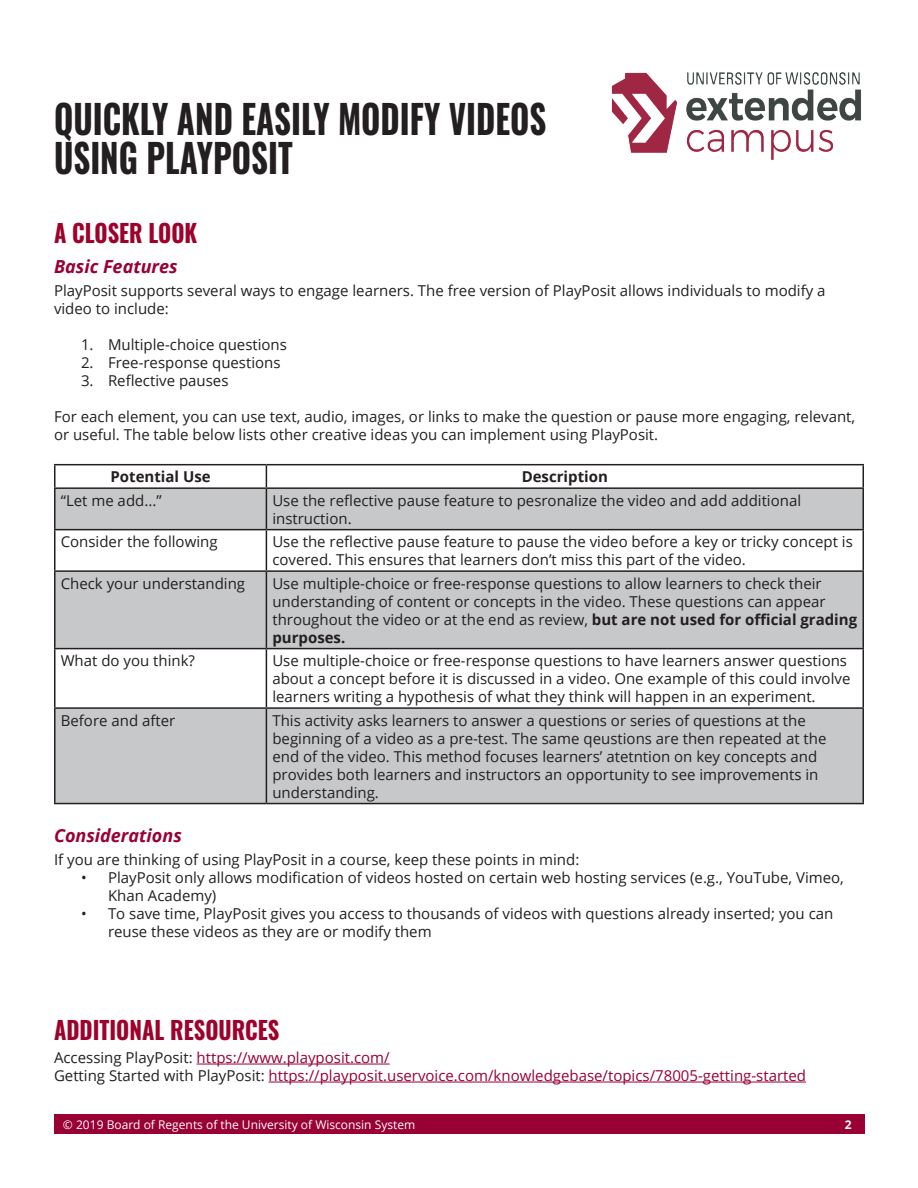
<style>
.page{position:relative;width:918px;height:1188px;background:#fff}
.page>*{position:absolute;margin:0;border:0;box-sizing:border-box;transform-origin:0 0}
.t1{font:700 39.6px/39.6px "Oswald";color:#231f20;scale:.83 1}
.Header_1{font:700 24.75px "Oswald";color:#9e022b;scale:.91 1}
.Header_2{font:italic 700 18px "Open Sans";color:#903}
.Paragraph_Style_1{font:15px/18px "Open Sans";color:#231f20}
.Paragraph_Style_1-2{font:15px "Open Sans";color:#903}
.t2{font:700 15px "Open Sans";color:#231f20}
.t3{font:12px "Open Sans";color:#fff}
.t4{font:700 12px "Open Sans";color:#fff}
.s1{font-weight:700}
.s2{color:#231f20}
</style>
<div class="page">
<img style="left:611px;top:72px;width:250px;height:88px">
<div style="left:54px;top:1114px;width:810px;height:20px;background:#903"></div>
<hr style="left:197px;top:1064px;width:193px;height:1px;background:#903">
<hr style="left:269px;top:1082px;width:537px;height:1px;background:#903">
<svg style="left:56px;top:489px;width:806px;height:314px;fill:#c7c8ca"></svg>
<hr style="left:54px;top:464px;width:212px;height:1px;background:#231f20">
<hr style="left:54px;top:465px;width:2px;height:22px;background:#231f20">
<hr style="left:266px;top:464px;width:598px;height:1px;background:#231f20">
<svg style="left:266px;top:465px;width:1px;height:22px"></svg>
<hr style="left:862px;top:465px;width:2px;height:22px;background:#231f20">
<hr style="left:54px;top:487px;width:212px;height:2px;background:#231f20">
<hr style="left:54px;top:489px;width:2px;height:40px;background:#231f20">
<hr style="left:266px;top:487px;width:598px;height:2px;background:#231f20">
<hr style="left:266px;top:489px;width:1px;height:40px;background:#231f20">
<hr style="left:862px;top:489px;width:2px;height:40px;background:#231f20">
<hr style="left:54px;top:529px;width:212px;height:1px;background:#231f20">
<hr style="left:54px;top:530px;width:2px;height:40px;background:#231f20">
<hr style="left:266px;top:529px;width:598px;height:1px;background:#231f20">
<hr style="left:266px;top:530px;width:1px;height:40px;background:#231f20">
<hr style="left:862px;top:530px;width:2px;height:40px;background:#231f20">
<hr style="left:54px;top:570px;width:212px;height:2px;background:#231f20">
<hr style="left:54px;top:572px;width:2px;height:76px;background:#231f20">
<hr style="left:266px;top:570px;width:598px;height:2px;background:#231f20">
<hr style="left:266px;top:572px;width:1px;height:76px;background:#231f20">
<hr style="left:862px;top:572px;width:2px;height:76px;background:#231f20">
<hr style="left:54px;top:648px;width:212px;height:1px;background:#231f20">
<hr style="left:54px;top:649px;width:2px;height:58px;background:#231f20">
<hr style="left:266px;top:648px;width:598px;height:1px;background:#231f20">
<hr style="left:266px;top:649px;width:1px;height:58px;background:#231f20">
<hr style="left:862px;top:649px;width:2px;height:58px;background:#231f20">
<hr style="left:54px;top:707px;width:212px;height:2px;background:#231f20">
<hr style="left:54px;top:709px;width:2px;height:94px;background:#231f20">
<hr style="left:266px;top:707px;width:598px;height:2px;background:#231f20">
<hr style="left:266px;top:709px;width:1px;height:94px;background:#231f20">
<hr style="left:862px;top:709px;width:2px;height:94px;background:#231f20">
<hr style="left:54px;top:803px;width:212px;height:1px;background:#231f20">
<hr style="left:266px;top:803px;width:598px;height:1px;background:#231f20">
<p class="t1" style="left:54px;top:101px;width:595px">QUICKLY AND EASILY MODIFY VIDEOS<br>USING PLAYPOSIT</p>
<p class="Header_1" style="left:54px;top:220px;width:159px">A CLOSER LOOK</p>
<p class="Header_2" style="left:54px;top:254px;width:125px">Basic Features</p>
<p class="Paragraph_Style_1" style="left:54px;top:281px;width:773px">PlayPosit supports several ways to engage learners. The free version of PlayPosit allows individuals to modify a</p>
<p class="Paragraph_Style_1" style="left:54px;top:299px;width:116px">video to include:</p>
<p class="Paragraph_Style_1" style="left:81px;top:335px;width:208px">1. Multiple-choice questions</p>
<p class="Paragraph_Style_1" style="left:81px;top:353px;width:201px">2. Free-response questions</p>
<p class="Paragraph_Style_1" style="left:81px;top:371px;width:149px">3. Reflective pauses</p>
<p class="Paragraph_Style_1" style="left:54px;top:407px;width:803px">For each element, you can use text, audio, images, or links to make the question or pause more engaging, relevant, or useful. The table below lists other creative ideas you can implement using PlayPosit.</p>
<p class="t2" style="left:110px;top:466px;width:102px">Potential Use</p>
<p class="t2" style="left:522px;top:466px;width:88px">Description</p>
<p class="Paragraph_Style_1" style="left:61px;top:491px;width:102px">“Let me add...”</p>
<p class="Paragraph_Style_1" style="left:272px;top:491px;width:530px">Use the reflective pause feature to pesronalize the video and add additional instruction.</p>
<p class="Paragraph_Style_1" style="left:61px;top:532px;width:158px">Consider the following</p>
<p class="Paragraph_Style_1" style="left:272px;top:532px;width:582px">Use the reflective pause feature to pause the video before a key or tricky concept is covered. This ensures that learners don’t miss this part of the video.</p>
<p class="Paragraph_Style_1" style="left:61px;top:574px;width:186px">Check your understanding</p>
<p class="Paragraph_Style_1" style="left:272px;top:574px;width:586px">Use multiple-choice or free-response questions to allow learners to check their understanding of content or concepts in the video. These questions can appear throughout the video or at the end as review, <span class="s1">but are not used for official grading purposes.</span></p>
<p class="Paragraph_Style_1" style="left:61px;top:651px;width:136px">What do you think?</p>
<p class="Paragraph_Style_1" style="left:272px;top:651px;width:580px">Use multiple-choice or free-response questions to have learners answer questions about a concept before it is discussed in a video. One example of this could involve learners writing a hypothesis of what they think will happen in an experiment.</p>
<p class="Paragraph_Style_1" style="left:61px;top:711px;width:116px">Before and after</p>
<p class="Paragraph_Style_1" style="left:272px;top:711px;width:556px">This activity asks learners to answer a questions or series of questions at the beginning of a video as a pre-test. The same qeustions are then repeated at the end of the video. This method focuses learners’ atetntion on key concepts and provides both learners and instructors an opportunity to see improvements in understanding.</p>
<p class="Header_2" style="left:54px;top:823px;width:129px">Considerations</p>
<p class="Paragraph_Style_1" style="left:54px;top:850px;width:527px">If you are thinking of using PlayPosit in a course, keep these points in mind:</p>
<p class="Paragraph_Style_1" style="left:108px;top:868px;width:737px;text-indent:-27px">• PlayPosit only allows modification of videos hosted on certain web hosting services (e.g., YouTube, Vimeo,<br>Khan Academy)</p>
<p class="Paragraph_Style_1" style="left:108px;top:904px;width:727px;text-indent:-27px">• To save time, PlayPosit gives you access to thousands of videos with questions already inserted; you can reuse these videos as they are or modify them</p>
<p class="Header_1" style="left:54px;top:1017px;width:249px">ADDITIONAL RESOURCES</p>
<p class="Paragraph_Style_1-2" style="left:54px;top:1047px;width:337px"><span class="s2">Accessing PlayPosit:</span> https://www.playposit.com/</p>
<p class="Paragraph_Style_1-2" style="left:54px;top:1065px;width:754px"><span class="s2">Getting Started with PlayPosit:</span> https://playposit.uservoice.com/knowledgebase/topics/78005-getting-started</p>
<p class="t3" style="left:63px;top:1116px;width:354px">© 2019 Board of Regents of the University of Wisconsin System</p>
<p class="t4" style="left:845px;top:1116px;width:8px">2</p>
</div>
